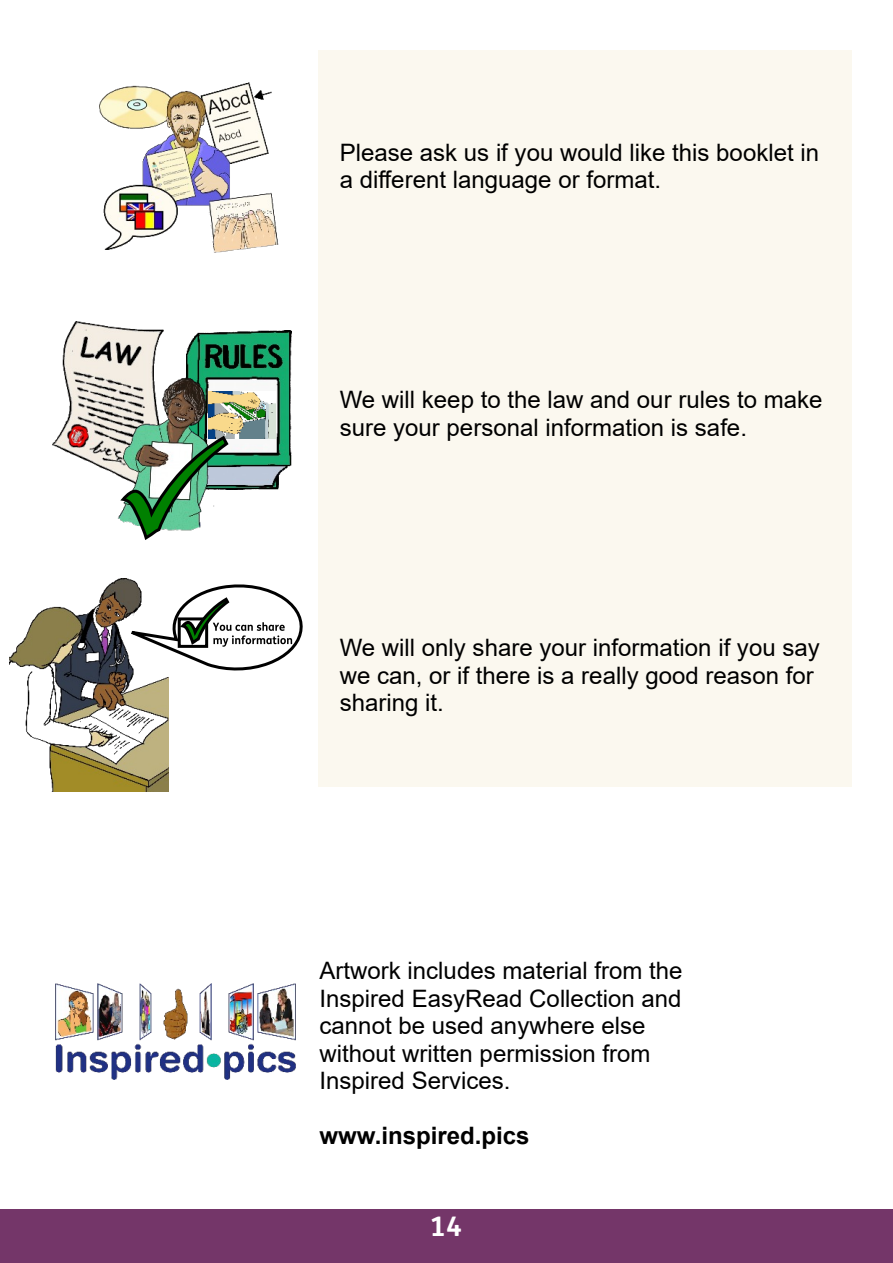
<style>
.page{position:relative;width:893px;height:1263px;background:#fff}
.page>*{position:absolute;margin:0;border:0;box-sizing:border-box;transform-origin:0 0}
.t1{font:700 27px "FS Me";color:#fff}
.t2{font:24px/27.5px "Arial";color:#000}
.t3{font:700 24px "Arial";color:#000}
</style>
<div class="page">
<div style="left:0;top:1209px;width:893px;height:54px;background:#743669"></div>
<div style="left:319px;top:50px;width:533px;height:737px;background:#fbf8ef"></div>
<img style="left:99px;top:82px;width:179px;height:171px">
<img style="left:52px;top:321px;width:112px;height:154px">
<img style="left:187px;top:330px;width:105px;height:160px">
<img style="left:219px;top:392px;width:57px;height:47px">
<img style="left:116px;top:377px;width:103px;height:99px">
<svg style="left:117px;top:434px;width:113px;height:106px"></svg>
<img style="left:55px;top:984px;width:241px;height:96px">
<img style="left:10px;top:579px;width:159px;height:212px">
<svg style="left:108px;top:580px;width:195px;height:94px"></svg>
<p class="t2" style="left:340px;top:141px;width:481px">Please ask us if you would like this booklet in a different language or format.</p>
<p class="t2" style="left:340px;top:388px;width:484px">We will keep to the law and our rules to make sure your personal information is safe.</p>
<p class="t2" style="left:340px;top:636px;width:482px">We will only share your information if you say we can, or if there is a really good reason for sharing it.</p>
<p class="t2" style="left:320px;top:959px;width:364px">Artwork includes material from the<br>Inspired EasyRead Collection and cannot be used anywhere else without written permission from<br>Inspired Services.</p>
<p class="t3" style="left:320px;top:1127px;width:211px">www.inspired.pics</p>
<p class="t1" style="left:430px;top:1215px;width:33px">14</p>
</div>
